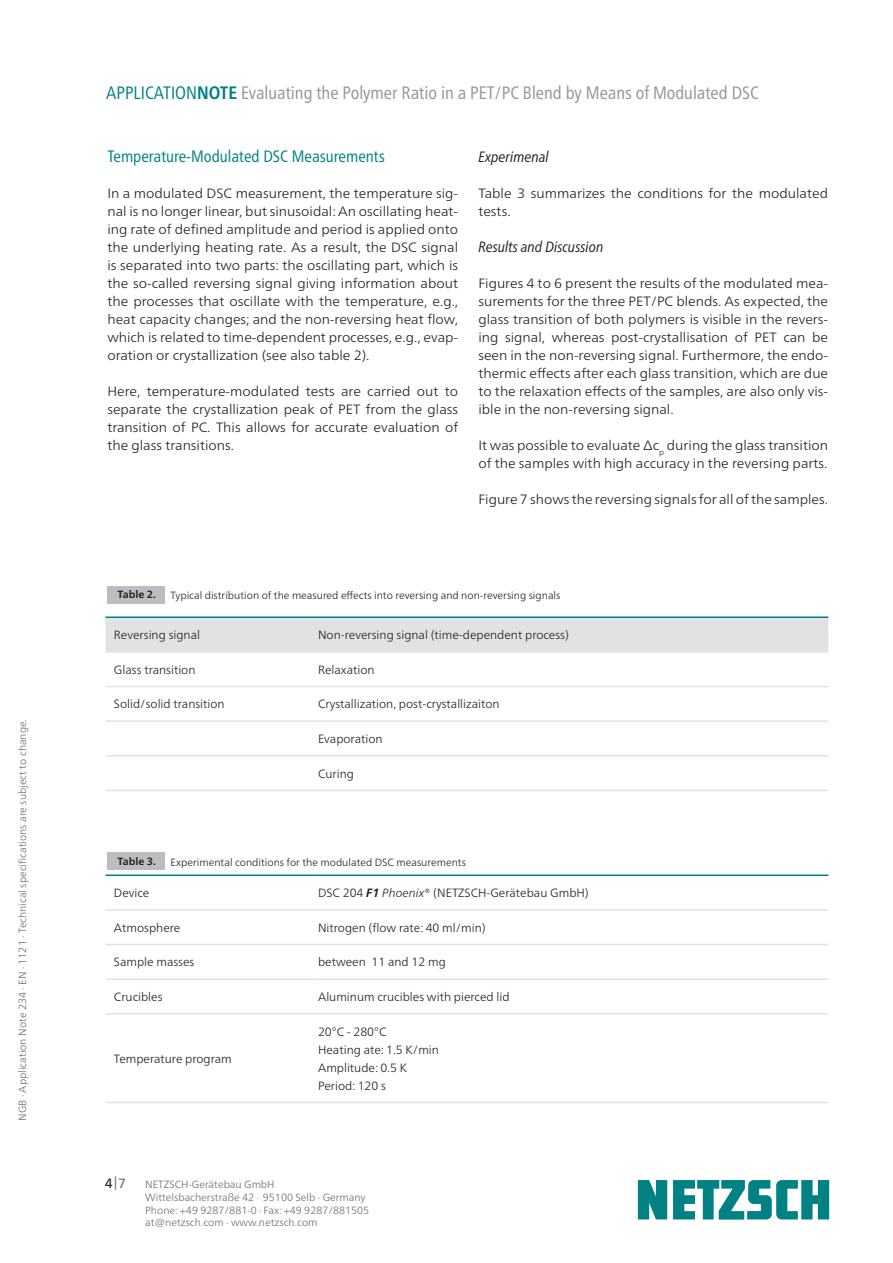
<style>
.page{position:relative;width:893px;height:1263px;background:#fff}
.page>*{position:absolute;margin:0;border:0;box-sizing:border-box;transform-origin:0 0}
.t1{font:condensed 18px "Frutiger Neue LTW1 G";color:#939598}
.t2{font:condensed 16.5px "Frutiger Neue LTW1 G";color:#008183}
.t3{font:italic condensed 15px "Frutiger Neue LTW1 G";color:#231f20;scale:1.04 1}
.t4{font:300 13.5px/18px "Frutiger Neue LTW1 G";color:#231f20;text-align:justify;scale:1.04 1}
.t5{font:13.5px "Frutiger Neue LTW1 G";color:#6c6d70}
.t6{font:300 12px/18px "Frutiger Neue LTW1 G";color:#231f20}
.t7{font:300 10.5px/12.8px "Frutiger Neue LTW1 G";color:#6c6d70}
.t8{font:300 10.5px "Frutiger Neue LTW1 G";color:#231f20}
.t9{font:700 10.5px "Frutiger Neue LTW1 G";color:#231f20}
.s1{color:#008183}
.s2{font-weight:700;color:#008183}
.s3{font-weight:700;font-style:italic}
.s4{font-style:italic}
.s5{color:#231f20}
</style>
<div class="page">
<svg style="left:638px;top:1180px;width:191px;height:39px"></svg>
<div style="left:107px;top:586px;width:58px;height:17px;background:#bcbdc0"></div>
<div style="left:107px;top:853px;width:58px;height:17px;background:#bcbdc0"></div>
<svg style="left:106px;top:1014px;width:722px;height:1px"></svg>
<hr style="left:105px;top:909px;width:213px;height:2px;background:#e1e2e4">
<hr style="left:105px;top:944px;width:213px;height:1px;background:#e1e2e4">
<hr style="left:105px;top:978px;width:213px;height:2px;background:#e1e2e4">
<hr style="left:105px;top:1013px;width:213px;height:1px;background:#e1e2e4">
<hr style="left:105px;top:1102px;width:213px;height:1px;background:#e1e2e4">
<hr style="left:318px;top:909px;width:510px;height:2px;background:#e1e2e4">
<hr style="left:318px;top:944px;width:510px;height:1px;background:#e1e2e4">
<hr style="left:318px;top:978px;width:510px;height:2px;background:#e1e2e4">
<hr style="left:318px;top:1013px;width:510px;height:1px;background:#e1e2e4">
<hr style="left:318px;top:1102px;width:510px;height:1px;background:#e1e2e4">
<hr style="left:105px;top:874px;width:213px;height:2px;background:#008183">
<hr style="left:318px;top:874px;width:510px;height:2px;background:#008183">
<div style="left:105px;top:618px;width:723px;height:33px;background:#e1e2e4"></div>
<svg style="left:106px;top:756px;width:722px;height:1px"></svg>
<hr style="left:105px;top:651px;width:213px;height:2px;background:#e1e2e4">
<hr style="left:105px;top:686px;width:213px;height:1px;background:#e1e2e4">
<hr style="left:105px;top:720px;width:213px;height:2px;background:#e1e2e4">
<hr style="left:105px;top:755px;width:213px;height:1px;background:#e1e2e4">
<hr style="left:105px;top:790px;width:213px;height:1px;background:#e1e2e4">
<hr style="left:318px;top:651px;width:510px;height:2px;background:#e1e2e4">
<hr style="left:318px;top:686px;width:510px;height:1px;background:#e1e2e4">
<hr style="left:318px;top:720px;width:510px;height:2px;background:#e1e2e4">
<hr style="left:318px;top:755px;width:510px;height:1px;background:#e1e2e4">
<hr style="left:318px;top:790px;width:510px;height:1px;background:#e1e2e4">
<hr style="left:105px;top:616px;width:213px;height:2px;background:#008183">
<hr style="left:318px;top:616px;width:510px;height:2px;background:#008183">
<p class="t7" style="left:16px;top:1121px;width:403px;rotate:-90deg">NGB · Application Note 234 · EN · 1121 · Technical specifications are subject to change.</p>
<h1 class="t1" style="left:106px;top:79px;width:654px"><span class="s1">APPLICATION</span><span class="s2">NOTE</span> Evaluating the Polymer Ratio in a PET/PC Blend by Means of Modulated DSC</h1>
<p class="t2" style="left:107px;top:144px;width:279px">Temperature-Modulated DSC Measurements</p>
<p class="t4" style="left:107px;top:184px;width:339px">In a modulated DSC measurement, the temperature sig&shy;nal is no longer linear, but sinusoidal: An oscillating heat&shy;ing rate of defined amplitude and period is applied onto the underlying heating rate. As a result, the DSC signal is separated into two parts: the oscillating part, which is the so-called reversing signal giving information about the processes that oscillate with the temperature, e.g., heat capacity changes; and the non-reversing heat flow, which is related to time-dependent processes, e.g., evap&shy;oration or crystallization (see also table 2).</p>
<p class="t4" style="left:107px;top:382px;width:339px">Here, temperature-modulated tests are carried out to separate the crystallization peak of PET from the glass transition of PC. This allows for accurate evaluation of the glass transitions.</p>
<p class="t3" style="left:478px;top:146px;width:69px">Experimenal</p>
<p class="t4" style="left:478px;top:184px;width:338px">Table 3 summarizes the conditions for the modulated tests.</p>
<p class="t3" style="left:478px;top:236px;width:122px">Results and Discussion</p>
<p class="t4" style="left:478px;top:274px;width:338px">Figures 4 to 6 present the results of the modulated mea&shy;surements for the three PET/PC blends. As expected, the glass transition of both polymers is visible in the revers&shy;ing signal, whereas post-crystallisation of PET can be seen in the non-reversing signal. Furthermore, the endo&shy;thermic effects after each glass transition, which are due to the relaxation effects of the samples, are also only vis&shy;ible in the non-reversing signal.</p>
<p class="t4" style="left:478px;top:436px;width:338px">It was possible to evaluate Δc<sub>p</sub> during the glass transition of the samples with high accuracy in the reversing parts.</p>
<p class="t4" style="left:478px;top:490px;width:338px">Figure 7 shows the reversing signals for all of the samples.</p>
<p class="t9" style="left:118px;top:588px;width:40px">Table 2.</p>
<p class="t8" style="left:171px;top:589px;width:391px">Typical distribution of the measured effects into reversing and non-reversing signals</p>
<p class="t6" style="left:114px;top:626px;width:88px">Reversing signal</p>
<p class="t6" style="left:318px;top:626px;width:252px">Non-reversing signal (time-dependent process)</p>
<p class="t6" style="left:114px;top:660px;width:83px">Glass transition</p>
<p class="t6" style="left:318px;top:660px;width:58px">Relaxation</p>
<p class="t6" style="left:114px;top:695px;width:112px">Solid/solid transition</p>
<p class="t6" style="left:318px;top:695px;width:183px">Crystallization, post-crystallizaiton</p>
<p class="t6" style="left:318px;top:730px;width:66px">Evaporation</p>
<p class="t6" style="left:318px;top:764px;width:37px">Curing</p>
<p class="t9" style="left:118px;top:855px;width:40px">Table 3.</p>
<p class="t8" style="left:171px;top:855px;width:297px">Experimental conditions for the modulated DSC measurements</p>
<p class="t6" style="left:114px;top:884px;width:37px">Device</p>
<p class="t6" style="left:318px;top:884px;width:272px">DSC 204 <span class="s3">F1</span> <span class="s4">Phoenix</span>® (NETZSCH-Gerätebau GmbH)</p>
<p class="t6" style="left:114px;top:918px;width:68px">Atmosphere</p>
<p class="t6" style="left:318px;top:918px;width:169px">Nitrogen (flow rate: 40 ml/min)</p>
<p class="t6" style="left:114px;top:953px;width:82px">Sample masses</p>
<p class="t6" style="left:318px;top:953px;width:129px">between 11 and 12 mg</p>
<p class="t6" style="left:114px;top:988px;width:50px">Crucibles</p>
<p class="t6" style="left:318px;top:988px;width:193px">Aluminum crucibles with pierced lid</p>
<p class="t6" style="left:114px;top:1049px;width:119px">Temperature program</p>
<p class="t6" style="left:318px;top:1022px;width:122px">20°C - 280°C<br>Heating ate: 1.5 K/min<br>Amplitude: 0.5 K<br>Period: 120 s</p>
<p class="t5" style="left:105px;top:1175px;width:23px"><span class="s5">4</span>|7</p>
<p class="t7" style="left:145px;top:1178px;width:226px">NETZSCH-Gerätebau GmbH Wittelsbacherstraße 42 ∙ 95100 Selb ∙ Germany Phone: +49 9287/881-0 ∙ Fax: +49 9287/881505 at@netzsch.com ∙ www.netzsch.com</p>
</div>
